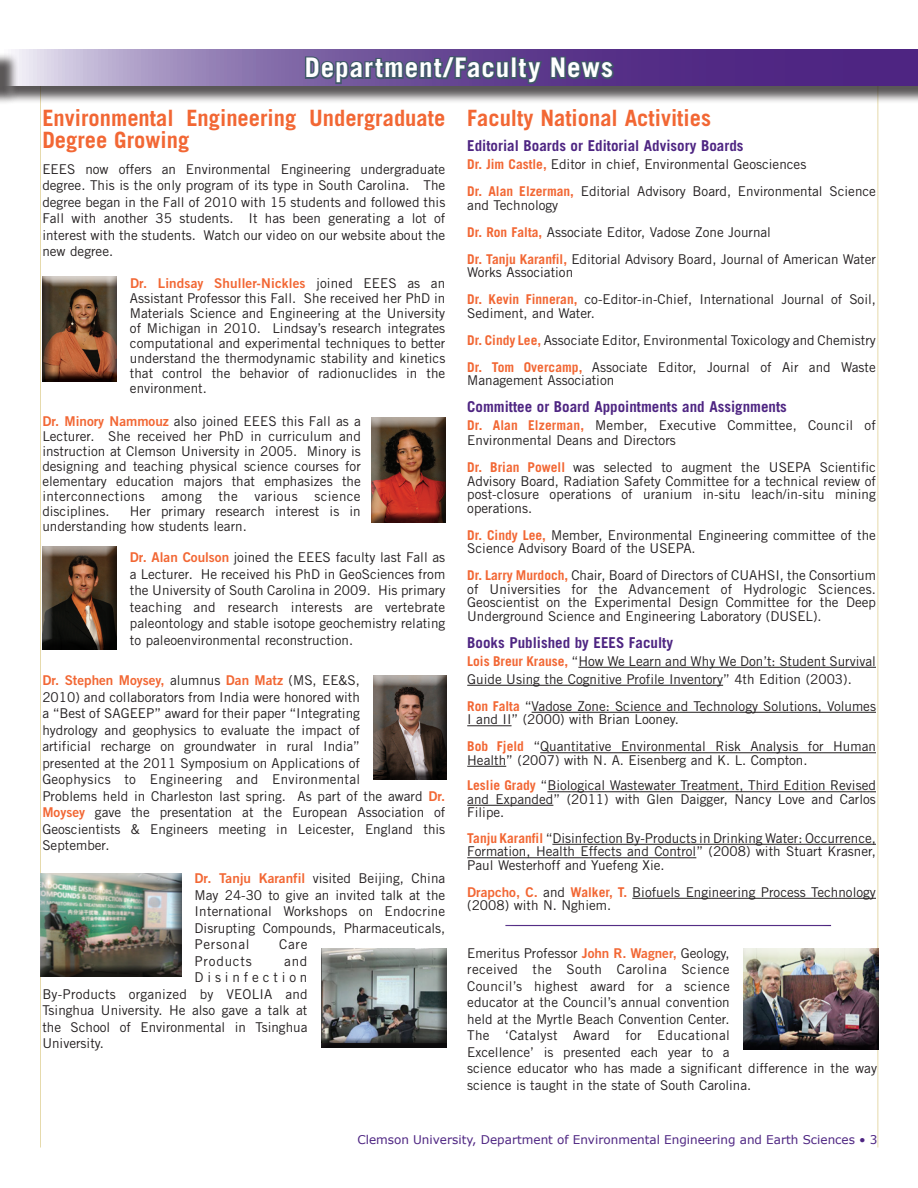
<style>
.page{position:relative;width:918px;height:1188px;background:#fff}
.page>*{position:absolute;margin:0;border:0;box-sizing:border-box;transform-origin:0 0}
.t1{font:700 27px "Trade Gothic LT Std";letter-spacing:.035em;color:#fff}
.t2{font:700 22.5px/22.5px "Trade Gothic LT Std";color:#f26734}
.t3{font:700 15px "Trade Gothic LT Std";color:#4e2582}
.t4{font:13.5px/16.5px "Trade Gothic LT Std";color:#231f20}
.t5{font:13.5px "Trade Gothic LT Std Bd 2";letter-spacing:.01em;color:#f26734}
.t6{font:13.5px "Trade Gothic LT Std";letter-spacing:.285em;color:#231f20}
.t7{font:13.5px "Trade Gothic LT Std";letter-spacing:.055em;color:#231f20}
.t8{font:12px "Verdana";color:#4e2582}
.s1{font-family:"Trade Gothic LT Std";color:#231f20}
.s2{font-family:"Trade Gothic LT Std Bd 2";color:#f26734}
.s3{font-weight:700;color:#f26734}
</style>
<div class="page">
<hr style="left:40px;top:54px;width:1px;height:1094px;background:#e6daac">
<hr style="left:878px;top:54px;width:1px;height:1094px;background:#e6daac">
<hr style="left:578px;top:667px;width:298px;height:1px;background:#231f20">
<hr style="left:467px;top:685px;width:256px;height:1px;background:#231f20">
<hr style="left:532px;top:712px;width:344px;height:1px;background:#231f20">
<hr style="left:467px;top:725px;width:45px;height:1px;background:#231f20">
<hr style="left:540px;top:752px;width:336px;height:1px;background:#231f20">
<hr style="left:467px;top:766px;width:39px;height:1px;background:#231f20">
<hr style="left:547px;top:791px;width:329px;height:1px;background:#231f20">
<hr style="left:467px;top:805px;width:86px;height:1px;background:#231f20">
<hr style="left:552px;top:844px;width:324px;height:1px;background:#231f20">
<hr style="left:467px;top:857px;width:229px;height:1px;background:#231f20">
<hr style="left:632px;top:898px;width:244px;height:1px;background:#231f20">
<div style="left:41px;top:277px;width:77px;height:106px;background:#231f20;opacity:.75"></div>
<div style="left:369px;top:417px;width:77px;height:105px;background:#231f20;opacity:.75"></div>
<div style="left:2px;top:52px;width:916px;height:52px;background:#231f20;opacity:.75"></div>
<svg style="left:11px;top:50px;width:907px;height:36px;background:#7c60a4"></svg>
<svg style="left:303px;top:49px;width:313px;height:53px;background:#696287"></svg>
<div style="left:40px;top:544px;width:77px;height:102px;background:#fff;opacity:.75"></div>
<div style="left:40px;top:547px;width:77px;height:103px;background:#231f20;opacity:.75"></div>
<div style="left:0;top:52px;width:19px;height:53px;background:#231f20;opacity:.75"></div>
<div style="left:371px;top:676px;width:77px;height:103px;background:#231f20;opacity:.75"></div>
<div style="left:38px;top:873px;width:144px;height:103px;background:#231f20;opacity:.75"></div>
<div style="left:319px;top:948px;width:129px;height:101px;background:#231f20;opacity:.75"></div>
<div style="left:504px;top:922px;width:328px;height:5px;background:#231f20;opacity:.75"></div>
<div style="left:741px;top:946px;width:138px;height:100px;background:#fff;opacity:.75"></div>
<div style="left:741px;top:949px;width:138px;height:101px;background:#231f20;opacity:.75"></div>
<h1 class="t1" style="left:305px;top:51px;width:310px">Department/Faculty News</h1>
<h2 class="t2" style="left:42px;top:106px;width:404px">Environmental Engineering Undergraduate<br>Degree Growing</h2>
<p class="t4" style="left:42px;top:161px;width:404px;text-align:justify">EEES now offers an Environmental Engineering undergraduate degree. This is the only program of its type in South Carolina. The degree began in the Fall of 2010 with 15 students and followed this Fall with another 35 students. It has been generating a lot of interest with the students. Watch our video on our website about the new degree.</p>
<p class="t5" style="left:130px;top:275px;width:317px">Dr. Lindsay Shuller-Nickles <span class="s1">joined EEES as an</span></p>
<p class="t4" style="left:130px;top:290px;width:317px;line-height:15px;text-align:justify">Assistant Professor this Fall. She received her PhD in Materials Science and Engineering at the University of Michigan in 2010. Lindsay’s research integrates computational and experimental techniques to better understand the thermodynamic stability and kinetics that control the behavior of radionuclides in the environment.</p>
<p class="t4" style="left:42px;top:413px;width:320px;line-height:15px;text-align:justify"><span class="s2">Dr. Minory Nammouz</span> also joined EEES this Fall as a Lecturer. She received her PhD in curriculum and instruction at Clemson University in 2005. Minory is designing and teaching physical science courses for elementary education majors that emphasizes the interconnections among the various science disciplines.</p>
<p class="t4" style="left:42px;top:503px;width:320px;line-height:15px;text-indent:88px">Her primary research interest is in understanding how students learn.</p>
<p class="t4" style="left:130px;top:549px;width:317px;text-align:justify"><span class="s2">Dr. Alan Coulson</span> joined the EEES faculty last Fall as a Lecturer. He received his PhD in GeoSciences from the University of South Carolina in 2009. His primary teaching and research interests are vertebrate paleontology and stable isotope geochemistry relating to paleoenvironmental reconstruction.</p>
<p class="t5" style="left:42px;top:672px;width:319px">Dr. Stephen Moysey, <span class="s1">alumnus</span> Dan Matz <span class="s1">(MS, EE&amp;S,</span></p>
<p class="t4" style="left:42px;top:689px;width:404px">2010) and collaborators from India were honored with<br>a “Best of SAGEEP” award for their paper “Integrating<br>hydrology and geophysics to evaluate the impact of<br>artificial recharge on groundwater in rural India”<br>presented at the 2011 Symposium on Applications of<br>Geophysics to Engineering and Environmental<br>Problems held in Charleston last spring. As part of the award <span class="s2">Dr.<br>Moysey</span> gave the presentation at the European Association of Geoscientists &amp; Engineers meeting in Leicester, England this September.</p>
<p class="t4" style="left:195px;top:870px;width:252px;text-align:justify"><span class="s2">Dr. Tanju Karanfil</span> visited Beijing, China May 24-30 to give an invited talk at the International Workshops on Endocrine Disrupting Compounds, Pharmaceuticals, Personal</p>
<p class="t4" style="left:279px;top:936px;width:30px">Care</p>
<p class="t7" style="left:195px;top:953px;width:59px">Products</p>
<p class="t4" style="left:284px;top:953px;width:25px">and</p>
<p class="t6" style="left:195px;top:969px;width:114px">Disinfection</p>
<p class="t4" style="left:42px;top:986px;width:267px">By-Products organized by VEOLIA and</p>
<p class="t4" style="left:42px;top:1002px;width:267px">Tsinghua University. He also gave a talk at</p>
<p class="t4" style="left:42px;top:1019px;width:267px">the School of Environmental in Tsinghua</p>
<p class="t4" style="left:42px;top:1035px;width:63px">University.</p>
<h2 class="t2" style="left:467px;top:106px;width:245px">Faculty National Activities</h2>
<p class="t3" style="left:467px;top:137px;width:278px">Editorial Boards or Editorial Advisory Boards</p>
<p class="t4" style="left:467px;top:151px;width:410px;line-height:27px"><span class="s3">Dr. Jim Castle,</span> Editor in chief, Environmental Geosciences<br><span class="s3">Dr. Alan Elzerman,</span> Editorial Advisory Board, Environmental Science</p>
<p class="t4" style="left:467px;top:191px;width:410px;line-height:27px">and Technology<br><span class="s3">Dr. Ron Falta,</span> Associate Editor, Vadose Zone Journal<br><span class="s3">Dr. Tanju Karanfil,</span> Editorial Advisory Board, Journal of American Water</p>
<p class="t4" style="left:467px;top:259px;width:410px;line-height:27px">Works Association<br><span class="s3">Dr. Kevin Finneran,</span> co-Editor-in-Chief, International Journal of Soil,</p>
<p class="t4" style="left:467px;top:299px;width:410px;line-height:27px">Sediment, and Water.<br><span class="s3">Dr. Cindy Lee,</span> Associate Editor, Environmental Toxicology and Chemistry<br><span class="s3">Dr. Tom Overcamp,</span> Associate Editor, Journal of Air and Waste</p>
<p class="t4" style="left:467px;top:372px;width:149px">Management Association</p>
<p class="t3" style="left:467px;top:398px;width:321px">Committee or Board Appointments and Assignments</p>
<p class="t4" style="left:467px;top:418px;width:410px;line-height:15px"><span class="s3">Dr. Alan Elzerman,</span> Member, Executive Committee, Council of<br>Environmental Deans and Directors</p>
<p class="t4" style="left:467px;top:461px;width:410px;line-height:13.5px;text-align:justify"><span class="s3">Dr. Brian Powell</span> was selected to augment the USEPA Scientific Advisory Board, Radiation Safety Committee for a technical review of post-closure operations of uranium in-situ leach/in-situ mining operations.</p>
<p class="t4" style="left:467px;top:528px;width:410px;line-height:13.5px"><span class="s3">Dr. Cindy Lee,</span> Member, Environmental Engineering committee of the<br>Science Advisory Board of the USEPA.</p>
<p class="t4" style="left:467px;top:569px;width:410px;line-height:13.5px;text-align:justify"><span class="s3">Dr. Larry Murdoch,</span> Chair, Board of Directors of CUAHSI, the Consortium of Universities for the Advancement of Hydrologic Sciences.<br>Geoscientist on the Experimental Design Committee for the Deep Underground Science and Engineering Laboratory (DUSEL).</p>
<p class="t3" style="left:467px;top:633px;width:207px">Books Published by EEES Faculty</p>
<p class="t4" style="left:467px;top:652px;width:410px;line-height:18px"><span class="s3">Lois Breur Krause,</span> “How We Learn and Why We Don’t: Student Survival<br>Guide Using the Cognitive Profile Inventory” 4th Edition (2003).</p>
<p class="t4" style="left:467px;top:699px;width:410px;line-height:13.5px"><span class="s3">Ron Falta</span> “Vadose Zone: Science and Technology Solutions, Volumes<br>I and II” (2000) with Brian Looney.</p>
<p class="t4" style="left:467px;top:740px;width:410px;line-height:13.5px"><span class="s3">Bob Fjeld</span> “Quantitative Environmental Risk Analysis for Human<br>Health” (2007) with N. A. Eisenberg and K. L. Compton.</p>
<p class="t4" style="left:467px;top:779px;width:410px;line-height:13.5px;text-align:justify"><span class="s3">Leslie Grady</span> “Biological Wastewater Treatment, Third Edition Revised and Expanded” (2011) with Glen Daigger, Nancy Love and Carlos Filipe.</p>
<p class="t4" style="left:467px;top:831px;width:410px;line-height:13.5px;text-align:justify"><span class="s3">Tanju Karanfil</span> “Disinfection By-Products in Drinking Water: Occurrence, Formation, Health Effects and Control” (2008) with Stuart Krasner, Paul Westerhoff and Yuefeng Xie.</p>
<p class="t4" style="left:467px;top:885px;width:410px;line-height:13.5px"><span class="s2">Drapcho, C.</span> and <span class="s3">Walker, T.</span> Biofuels Engineering Process Technology (2008) with N. Nghiem.</p>
<p class="t4" style="left:467px;top:945px;width:411px">Emeritus Professor <span class="s2">John R. Wagner,</span> Geology,<br>received the South Carolina Science<br>Council’s highest award for a science<br>educator at the Council’s annual convention<br>held at the Myrtle Beach Convention Center.<br>The ‘Catalyst Award for Educational<br>Excellence’ is presented each year to a<br>science educator who has made a significant difference in the way science is taught in the state of South Carolina.</p>
<p class="t8" style="left:357px;top:1131px;width:522px">Clemson University, Department of Environmental Engineering and Earth Sciences • 3</p>
</div>
